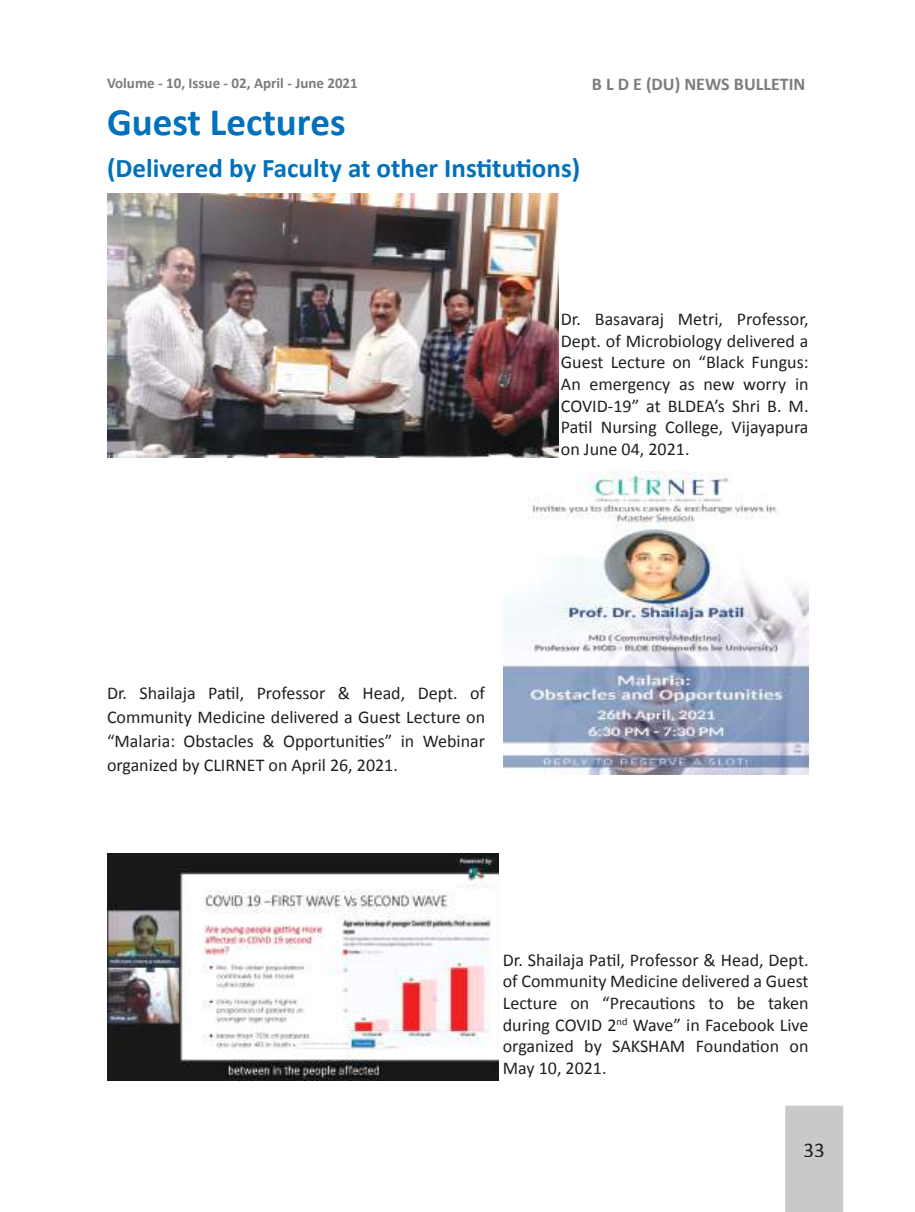
<style>
.page{position:relative;width:915px;height:1212px;background:#fff}
.page>*{position:absolute;margin:0;border:0;box-sizing:border-box;transform-origin:0 0}
.t1{font:700 39px "Calibri";color:#0071bb}
.t2{font:700 27px "Calibri";color:#0071bb}
.t3{font:21px "Calibri";color:#241f1f}
.t4{font:18px/21.6px "Calibri";color:#241f1f;text-align:justify}
.t5{font:700 18px "Calibri";color:#7d7c7e}
.t6{font:700 15px "Calibri";color:#7d7c7e}
</style>
<div class="page">
<div style="left:785px;top:1106px;width:57px;height:106px;background:#cac9ca"></div>
<div style="left:804px;top:1143px;width:19px;height:14px;background:#cac9ca"></div>
<img style="left:503px;top:472px;width:305px;height:303px">
<img style="left:107px;top:194px;width:451px;height:264px">
<img style="left:107px;top:854px;width:391px;height:227px">
<p class="t6" style="left:107px;top:74px;width:252px">Volume - 10, Issue - 02, April - June 2021</p>
<h1 class="t1" style="left:107px;top:98px;width:240px">Guest Lectures</h1>
<h2 class="t2" style="left:107px;top:152px;width:474px">(Delivered by Faculty at other Institutions)</h2>
<p class="t5" style="left:591px;top:72px;width:215px">B L D E (DU) NEWS BULLETIN</p>
<p class="t4" style="left:560px;top:307px;width:249px">Dr. Basavaraj Metri, Professor, Dept. of Microbiology delivered a Guest Lecture on “Black Fungus:<br>An emergency as new worry in COVID-19” at BLDEA’s Shri B. M.<br>Patil Nursing College, Vijayapura on June 04, 2021.</p>
<p class="t4" style="left:107px;top:680px;width:379px;line-height:24px">Dr. Shailaja Patil, Professor &amp; Head, Dept. of Community Medicine delivered a Guest Lecture on “Malaria: Obstacles &amp; Opportunities” in Webinar organized by CLIRNET on April 26, 2021.</p>
<p class="t4" style="left:502px;top:948px;width:307px">Dr. Shailaja Patil, Professor &amp; Head, Dept. of Community Medicine delivered a Guest Lecture on “Precautions to be taken during COVID 2<sup>nd</sup> Wave” in Facebook Live organized by SAKSHAM Foundation on May 10, 2021.</p>
<p class="t3" style="left:803px;top:1136px;width:23px">33</p>
</div>
